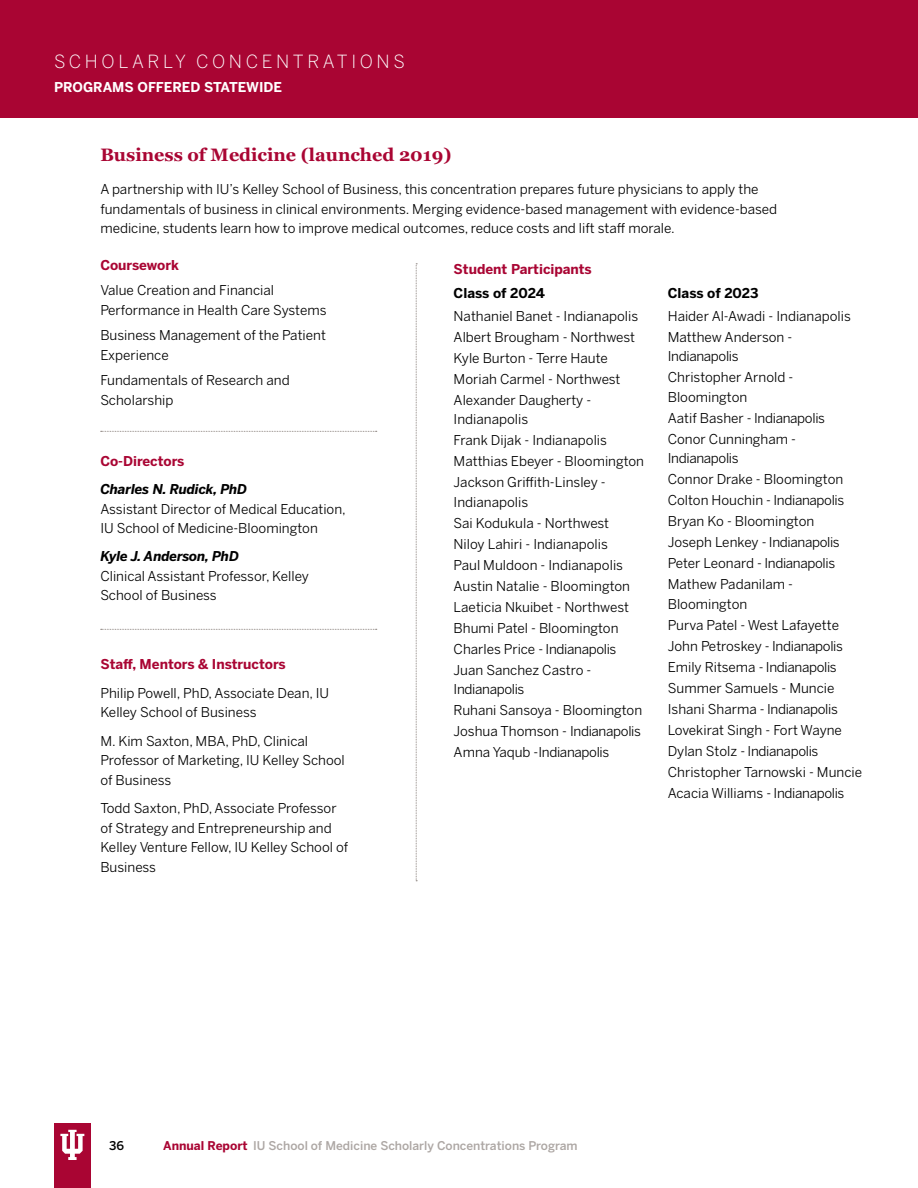
<style>
.page{position:relative;width:918px;height:1188px;background:#fff}
.page>*{position:absolute;margin:0;border:0;box-sizing:border-box;transform-origin:0 0}
.t1{font:700 18px "Georgia";color:#a90533}
.t2{font:300 18px "Benton Sans";letter-spacing:.2em;color:#fff}
.t3{font:13.5px/21px "Benton Sans";color:#000}
.t4{font:13.5px/21px "Benton Sans";letter-spacing:-.02em;color:#000}
.t5{font:700 13.5px "Benton Sans";color:#a90533}
.t6{font:italic 700 13.5px "Benton Sans";letter-spacing:-.01em;color:#000}
.t7{font:700 13.5px "Benton Sans";color:#fff}
.t8{font:700 13.5px "Benton Sans";letter-spacing:-.01em;color:#000}
.t9{font:500 12px "Benton Sans";color:#ada7a4}
.t10{font:500 12px "Benton Sans";color:#000}
.s1{font-weight:700;color:#a90533}
</style>
<div class="page">
<div style="left:0;top:0;width:918px;height:117px;background:#a90533"></div>
<svg style="left:416px;top:263px;width:1px;height:618px"></svg>
<svg style="left:101px;top:431px;width:276px;height:1px"></svg>
<svg style="left:101px;top:629px;width:276px;height:1px"></svg>
<div style="left:54px;top:1124px;width:37px;height:64px;background:#a90533"></div>
<svg style="left:60px;top:1130px;width:24px;height:30px"></svg>
<h1 class="t2" style="left:54px;top:51px;width:352px">SCHOLARLY CONCENTRATIONS</h1>
<p class="t7" style="left:54px;top:78px;width:230px">PROGRAMS OFFERED STATEWIDE</p>
<h1 class="t1" style="left:100px;top:143px;width:353px">Business of Medicine (launched 2019)</h1>
<p class="t3" style="left:100px;top:180px;width:678px;line-height:19.5px">A partnership with IU’s Kelley School of Business, this concentration prepares future physicians to apply the fundamentals of business in clinical environments. Merging evidence-based management with evidence-based medicine, students learn how to improve medical outcomes, reduce costs and lift staff morale.</p>
<p class="t5" style="left:100px;top:257px;width:80px">Coursework</p>
<p class="t3" style="left:100px;top:281px;width:228px;line-height:19.5px">Value Creation and Financial<br>Performance in Health Care Systems</p>
<p class="t3" style="left:100px;top:326px;width:227px;line-height:19.5px">Business Management of the Patient<br>Experience</p>
<p class="t3" style="left:100px;top:371px;width:191px;line-height:19.5px">Fundamentals of Research and<br>Scholarship</p>
<p class="t5" style="left:100px;top:453px;width:86px">Co-Directors</p>
<p class="t6" style="left:100px;top:481px;width:148px">Charles N. Rudick, PhD</p>
<p class="t3" style="left:100px;top:499px;width:247px;line-height:19.5px">Assistant Director of Medical Education,<br>IU School of Medicine-Bloomington</p>
<p class="t6" style="left:100px;top:548px;width:140px">Kyle J. Anderson, PhD</p>
<p class="t3" style="left:100px;top:566px;width:210px;line-height:19.5px">Clinical Assistant Professor, Kelley<br>School of Business</p>
<p class="t5" style="left:100px;top:656px;width:187px">Staff, Mentors &amp; Instructors</p>
<p class="t3" style="left:100px;top:683px;width:230px;line-height:19.5px">Philip Powell, PhD, Associate Dean, IU<br>Kelley School of Business</p>
<p class="t3" style="left:100px;top:731px;width:246px;line-height:19.5px">M. Kim Saxton, MBA, PhD, Clinical<br>Professor of Marketing, IU Kelley School of Business</p>
<p class="t3" style="left:100px;top:799px;width:249px;line-height:19.5px">Todd Saxton, PhD, Associate Professor of Strategy and Entrepreneurship and<br>Kelley Venture Fellow, IU Kelley School of<br>Business</p>
<p class="t5" style="left:454px;top:261px;width:140px">Student Participants</p>
<p class="t8" style="left:454px;top:285px;width:93px">Class of 2024</p>
<p class="t3" style="left:454px;top:305px;width:186px">Nathaniel Banet - Indianapolis<br>Albert Brougham - Northwest<br>Kyle Burton - Terre Haute<br>Moriah Carmel - Northwest<br>Alexander Daugherty -</p>
<p class="t3" style="left:454px;top:409px;width:192px">Indianapolis<br>Frank Dijak - Indianapolis<br>Matthias Ebeyer - Bloomington<br>Jackson Griffith-Linsley -</p>
<p class="t3" style="left:454px;top:491px;width:178px">Indianapolis<br>Sai Kodukula - Northwest<br>Niloy Lahiri - Indianapolis<br>Paul Muldoon - Indianapolis<br>Austin Natalie - Bloomington<br>Laeticia Nkuibet - Northwest<br>Bhumi Patel - Bloomington<br>Charles Price - Indianapolis<br>Juan Sanchez Castro -</p>
<p class="t4" style="left:454px;top:679px;width:190px">Indianapolis<br>Ruhani Sansoya - Bloomington<br>Joshua Thomson - Indianapolis<br>Amna Yaqub -Indianapolis</p>
<p class="t8" style="left:668px;top:285px;width:92px">Class of 2023</p>
<p class="t3" style="left:668px;top:306px;width:185px">Haider Al-Awadi - Indianapolis<br>Matthew Anderson -</p>
<p class="t3" style="left:668px;top:346px;width:127px">Indianapolis<br>Christopher Arnold -</p>
<p class="t3" style="left:668px;top:387px;width:159px">Bloomington<br>Aatif Basher - Indianapolis<br>Conor Cunningham -</p>
<p class="t3" style="left:668px;top:448px;width:178px">Indianapolis<br>Connor Drake - Bloomington<br>Colton Houchin - Indianapolis<br>Bryan Ko - Bloomington<br>Joseph Lenkey - Indianapolis<br>Peter Leonard - Indianapolis<br>Mathew Padanilam -</p>
<p class="t3" style="left:668px;top:594px;width:196px">Bloomington<br>Purva Patel - West Lafayette<br>John Petroskey - Indianapolis<br>Emily Ritsema - Indianapolis<br>Summer Samuels - Muncie<br>Ishani Sharma - Indianapolis<br>Lovekirat Singh - Fort Wayne<br>Dylan Stolz - Indianapolis<br>Christopher Tarnowski - Muncie<br>Acacia Williams - Indianapolis</p>
<p class="t10" style="left:109px;top:1138px;width:16px">36</p>
<p class="t9" style="left:163px;top:1138px;width:416px"><span class="s1">Annual Report</span> IU School of Medicine Scholarly Concentrations Program</p>
</div>
